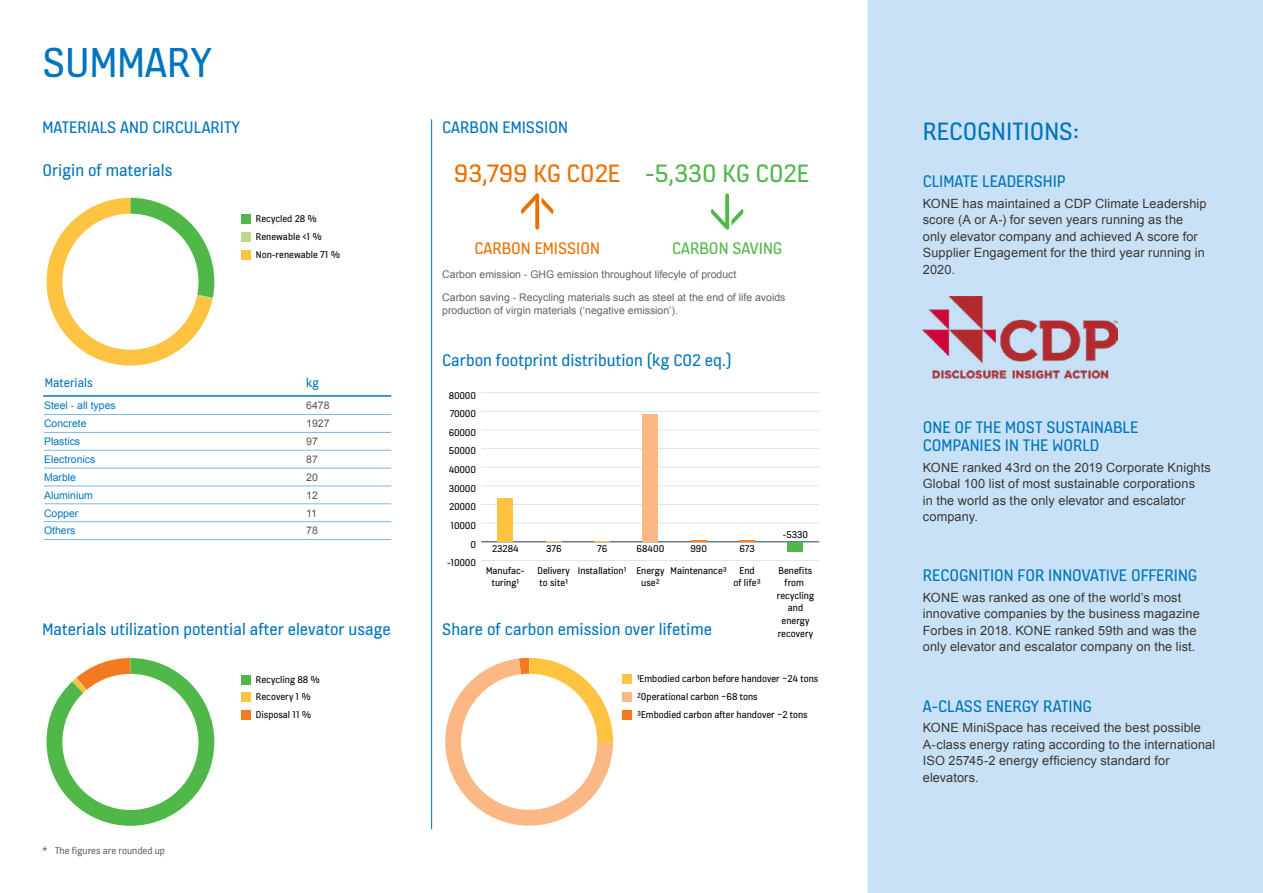
<style>
.page{position:relative;width:1263px;height:893px;background:#fff}
.page>*{position:absolute;margin:0;border:0;box-sizing:border-box;transform-origin:0 0}
.t1{font:45px "KONE Information v 13";color:#0075be}
.t2{font:27px "KONE Information v 13";color:#ea7000}
.t3{font:27px "KONE Information v 13";color:#0075be}
.t4{font:18px/18px "KONE Information v 13";color:#0075be}
.t5{font:18px "KONE Information v 13";color:#ea7000}
.t6{font:18px "KONE Information v 13";color:#50b848}
.t7{font:13.5px "KONE Information v 13";color:#0075be}
.t8{font:12.75px/16.5px "Arial";letter-spacing:.01em;color:#393939}
.t9{font:10.5px/12.6px "KONE Information v 13";color:#000}
.t10{font:10.5px/22.4px "Arial";color:#636362}
.t11{font:10.5px "Arial";color:#0075be}
.t12{font:10.5px "KONE Information v 13";color:#636362}
.t13{font:10.5px "Arial";color:#575757}
.s1{color:#50b848}
</style>
<div class="page">
<div style="left:867px;top:0;width:396px;height:893px;background:#c8e1f6"></div>
<img style="left:923px;top:296px;width:194px;height:84px">
<hr style="left:431px;top:119px;width:1px;height:710px;background:#0071b9">
<hr style="left:43px;top:395px;width:263px;height:2px;background:#0075be">
<hr style="left:306px;top:395px;width:85px;height:2px;background:#0075be">
<hr style="left:44px;top:414px;width:262px;height:1px;background:#80b8dc">
<hr style="left:306px;top:414px;width:85px;height:1px;background:#80b8dc">
<hr style="left:44px;top:432px;width:262px;height:1px;background:#80b8dc">
<hr style="left:306px;top:432px;width:85px;height:1px;background:#80b8dc">
<hr style="left:44px;top:450px;width:262px;height:1px;background:#80b8dc">
<hr style="left:306px;top:450px;width:85px;height:1px;background:#80b8dc">
<hr style="left:44px;top:468px;width:262px;height:1px;background:#80b8dc">
<hr style="left:306px;top:468px;width:85px;height:1px;background:#80b8dc">
<hr style="left:44px;top:486px;width:262px;height:1px;background:#80b8dc">
<hr style="left:306px;top:486px;width:85px;height:1px;background:#80b8dc">
<hr style="left:44px;top:503px;width:262px;height:1px;background:#80b8dc">
<hr style="left:306px;top:503px;width:85px;height:1px;background:#80b8dc">
<hr style="left:44px;top:521px;width:262px;height:1px;background:#80b8dc">
<hr style="left:306px;top:521px;width:85px;height:1px;background:#80b8dc">
<hr style="left:44px;top:539px;width:262px;height:1px;background:#80b8dc">
<hr style="left:306px;top:539px;width:85px;height:1px;background:#80b8dc">
<svg style="left:46px;top:198px;width:168px;height:168px"></svg>
<div style="left:62px;top:214px;width:136px;height:136px;background:#fff;border-radius:50%"></div>
<div style="left:241px;top:215px;width:9px;height:9px;background:#50b848"></div>
<div style="left:241px;top:250px;width:9px;height:9px;background:#fec341"></div>
<div style="left:241px;top:232px;width:9px;height:10px;background:#bada8a"></div>
<svg style="left:47px;top:658px;width:167px;height:168px"></svg>
<div style="left:62px;top:674px;width:136px;height:136px;background:#fff;border-radius:50%"></div>
<div style="left:241px;top:675px;width:9px;height:9px;background:#50b848"></div>
<div style="left:241px;top:693px;width:9px;height:9px;background:#fec341"></div>
<div style="left:241px;top:710px;width:9px;height:9px;background:#f47920"></div>
<hr style="left:481px;top:560px;width:338px;height:1px;background:#e2e3e4">
<hr style="left:481px;top:541px;width:338px;height:1px;background:#34464f">
<hr style="left:481px;top:523px;width:338px;height:1px;background:#e2e3e4">
<hr style="left:481px;top:504px;width:338px;height:1px;background:#e2e3e4">
<hr style="left:481px;top:486px;width:338px;height:1px;background:#e2e3e4">
<hr style="left:481px;top:467px;width:338px;height:1px;background:#e2e3e4">
<hr style="left:481px;top:448px;width:338px;height:1px;background:#e2e3e4">
<hr style="left:481px;top:430px;width:338px;height:1px;background:#e2e3e4">
<hr style="left:481px;top:411px;width:338px;height:1px;background:#e2e3e4">
<hr style="left:481px;top:392px;width:338px;height:1px;background:#e2e3e4">
<div style="left:497px;top:498px;width:16px;height:44px;background:#fec341"></div>
<svg style="left:546px;top:541px;width:16px;height:1px"></svg>
<svg style="left:594px;top:542px;width:16px;height:1px"></svg>
<div style="left:642px;top:414px;width:16px;height:128px;background:#fbb885"></div>
<svg style="left:690px;top:540px;width:16px;height:2px"></svg>
<svg style="left:739px;top:540px;width:16px;height:2px"></svg>
<div style="left:787px;top:542px;width:16px;height:10px;background:#50b848"></div>
<svg style="left:445px;top:658px;width:168px;height:168px"></svg>
<div style="left:461px;top:674px;width:136px;height:136px;background:#fff;border-radius:50%"></div>
<div style="left:622px;top:675px;width:9px;height:9px;background:#fec341"></div>
<div style="left:622px;top:692px;width:9px;height:10px;background:#fbb885"></div>
<div style="left:622px;top:710px;width:9px;height:9px;background:#f47920"></div>
<svg style="left:521px;top:193px;width:32px;height:37px"></svg>
<svg style="left:711px;top:193px;width:32px;height:37px"></svg>
<h1 class="t1" style="left:43px;top:32px;width:171px">SUMMARY</h1>
<h3 class="t4" style="left:43px;top:117px;width:199px">MATERIALS AND CIRCULARITY</h3>
<h3 class="t4" style="left:442px;top:117px;width:127px">CARBON EMISSION</h3>
<h2 class="t2" style="left:454px;top:156px;width:357px">93,799 KG CO2E <span class="s1">-5,330 KG CO2E</span></h2>
<h3 class="t4" style="left:43px;top:160px;width:131px">Origin of materials</h3>
<p class="t9" style="left:256px;top:210px;width:86px;line-height:17.7px">Recycled 28 %<br>Renewable &lt;1 %<br>Non-renewable 71 %</p>
<p class="t7" style="left:45px;top:374px;width:50px">Materials</p>
<p class="t7" style="left:306px;top:374px;width:14px">kg</p>
<p class="t11" style="left:44px;top:399px;width:73px">Steel - all types</p>
<p class="t13" style="left:306px;top:399px;width:25px">6478</p>
<p class="t11" style="left:44px;top:417px;width:44px">Concrete</p>
<p class="t13" style="left:306px;top:417px;width:25px">1927</p>
<p class="t11" style="left:44px;top:435px;width:38px">Plastics</p>
<p class="t13" style="left:306px;top:435px;width:13px">97</p>
<p class="t11" style="left:44px;top:452px;width:53px">Electronics</p>
<p class="t13" style="left:306px;top:452px;width:13px">87</p>
<p class="t11" style="left:44px;top:470px;width:34px">Marble</p>
<p class="t13" style="left:306px;top:470px;width:13px">20</p>
<p class="t11" style="left:44px;top:488px;width:51px">Aluminium</p>
<p class="t13" style="left:306px;top:488px;width:13px">12</p>
<p class="t11" style="left:44px;top:506px;width:36px">Copper</p>
<p class="t13" style="left:306px;top:506px;width:12px">11</p>
<p class="t11" style="left:44px;top:524px;width:33px">Others</p>
<p class="t13" style="left:306px;top:524px;width:13px">78</p>
<h3 class="t4" style="left:43px;top:619px;width:350px">Materials utilization potential after elevator usage</h3>
<p class="t12" style="left:43px;top:843px;width:124px">* The figures are rounded up</p>
<p class="t9" style="left:256px;top:670px;width:66px;line-height:17.7px">Recycling 88 %<br>Recovery 1 %<br>Disposal 11 %</p>
<h3 class="t5" style="left:474px;top:236px;width:127px">CARBON EMISSION</h3>
<h3 class="t6" style="left:672px;top:236px;width:112px">CARBON SAVING</h3>
<p class="t10" style="left:442px;top:264px;width:345px">Carbon emission - GHG emission throughout lifecyle of product<br>Carbon saving - Recycling materials such as steel at the end of life avoids</p>
<p class="t10" style="left:442px;top:299px;width:237px">production of virgin materials (‘negative emission’).</p>
<h3 class="t4" style="left:442px;top:351px;width:291px">Carbon footprint distribution (kg CO2 eq.)</h3>
<p class="t9" style="left:449px;top:388px;width:29px">80000</p>
<p class="t9" style="left:450px;top:407px;width:28px">70000</p>
<p class="t9" style="left:449px;top:426px;width:29px">60000</p>
<p class="t9" style="left:449px;top:444px;width:29px">50000</p>
<p class="t9" style="left:449px;top:463px;width:29px">40000</p>
<p class="t9" style="left:449px;top:482px;width:29px">30000</p>
<p class="t9" style="left:449px;top:500px;width:28px">20000</p>
<p class="t9" style="left:451px;top:519px;width:27px">10000</p>
<p class="t9" style="left:470px;top:537px;width:7px">0</p>
<p class="t9" style="left:447px;top:556px;width:30px">-10000</p>
<p class="t9" style="left:492px;top:542px;width:28px">23284</p>
<p class="t9" style="left:546px;top:542px;width:17px">376</p>
<p class="t9" style="left:597px;top:542px;width:12px">76</p>
<p class="t9" style="left:636px;top:542px;width:29px">68400</p>
<p class="t9" style="left:690px;top:542px;width:18px">990</p>
<p class="t9" style="left:739px;top:542px;width:17px">673</p>
<p class="t9" style="left:486px;top:563px;width:40px;text-align:center">Manufac&shy;turing¹</p>
<p class="t9" style="left:538px;top:563px;width:34px">Delivery to site¹</p>
<p class="t9" style="left:641px;top:563px;width:25px;text-indent:-63px">Installation¹ Energy use²</p>
<p class="t9" style="left:733px;top:563px;width:29px;text-align:center">End<br>of life³</p>
<p class="t9" style="left:671px;top:563px;width:58px">Maintenance³</p>
<h3 class="t4" style="left:442px;top:619px;width:271px">Share of carbon emission over lifetime</h3>
<p class="t9" style="left:783px;top:527px;width:27px">-5330</p>
<p class="t9" style="left:777px;top:563px;width:39px;text-align:center">Benefits from recycling and energy recovery</p>
<p class="t9" style="left:637px;top:670px;width:183px;line-height:18px">¹Embodied carbon before handover ~24 tons<br>²Operational carbon ~68 tons<br>³Embodied carbon after handover ~2 tons</p>
<h2 class="t3" style="left:923px;top:113px;width:158px">RECOGNITIONS:</h2>
<h3 class="t4" style="left:923px;top:172px;width:144px">CLIMATE LEADERSHIP</h3>
<p class="t8" style="left:923px;top:195px;width:285px">KONE has maintained a CDP Climate Leadership score (A or A-) for seven years running as the only elevator company and achieved A score for Supplier Engagement for the third year running in 2020.</p>
<h3 class="t4" style="left:923px;top:417px;width:217px">ONE OF THE MOST SUSTAINABLE<br>COMPANIES IN THE WORLD</h3>
<p class="t8" style="left:923px;top:459px;width:290px">KONE ranked 43rd on the 2019 Corporate Knights Global 100 list of most sustainable corporations<br>in the world as the only elevator and escalator company.</p>
<h3 class="t4" style="left:923px;top:566px;width:276px">RECOGNITION FOR INNOVATIVE OFFERING</h3>
<p class="t8" style="left:923px;top:589px;width:278px">KONE was ranked as one of the world’s most innovative companies by the business magazine Forbes in 2018. KONE ranked 59th and was the only elevator and escalator company on the list.</p>
<h3 class="t4" style="left:923px;top:696px;width:171px">A-CLASS ENERGY RATING</h3>
<p class="t8" style="left:923px;top:720px;width:294px">KONE MiniSpace has received the best possible A-class energy rating according to the international ISO 25745-2 energy efficiency standard for elevators.</p>
</div>
